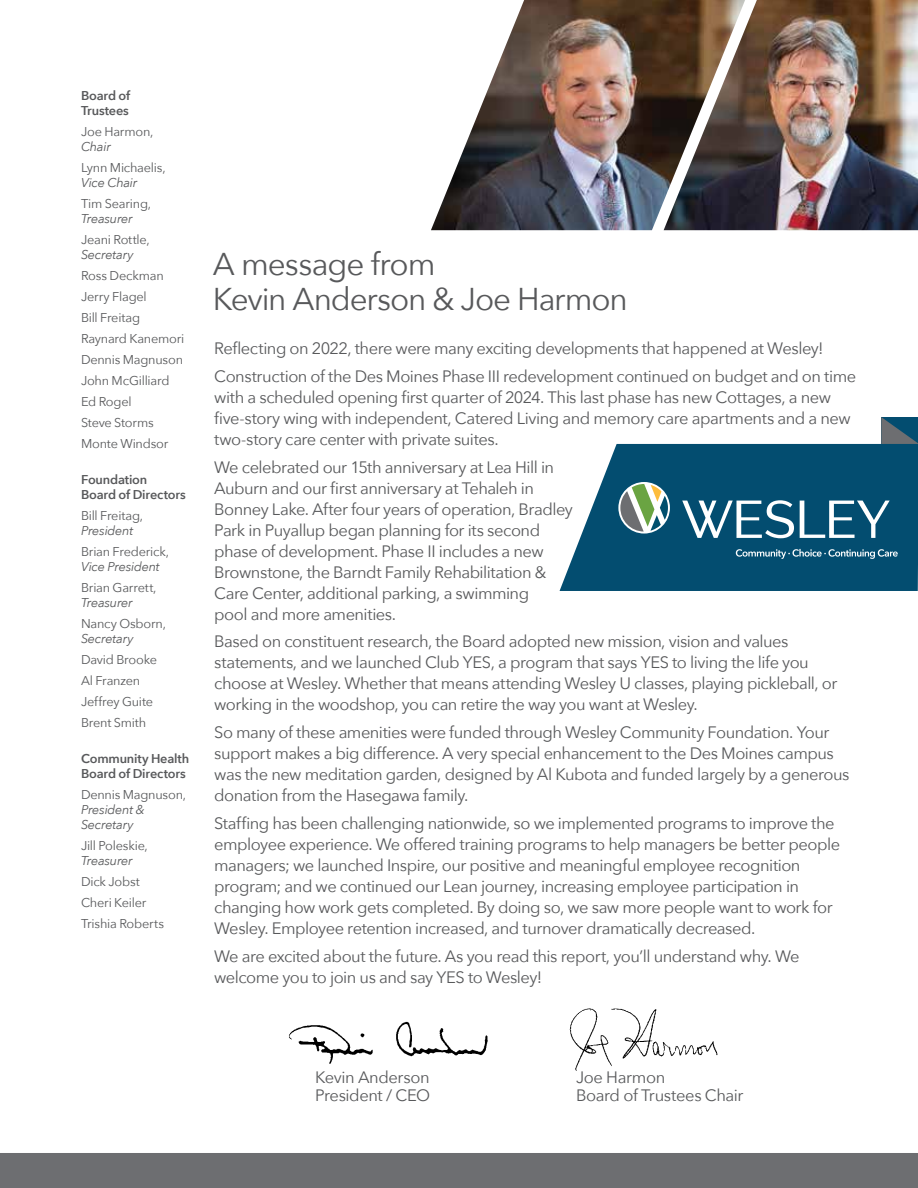
<style>
.page{position:relative;width:918px;height:1188px;background:#fff}
.page>*{position:absolute;margin:0;border:0;box-sizing:border-box;transform-origin:0 0}
.t1{font:31.5px/34.5px "Avenir Next";letter-spacing:-.035em;color:#58595b}
.t2{font:16.5px/21px "Avenir Next";letter-spacing:-.03em;color:#58595b}
.t3{font:12.75px/21px "Avenir Next";letter-spacing:-.02em;color:#58595b}
.t4{font:italic 12.75px/15px "Avenir Next";letter-spacing:-.02em;color:#58595b}
.t5{font:600 12.75px/15px "Avenir Next";letter-spacing:-.01em;color:#58595b}
</style>
<div class="page">
<img style="left:745px;top:0;width:173px;height:230px">
<img style="left:289px;top:1021px;width:199px;height:43px">
<img style="left:431px;top:0;width:314px;height:230px">
<img style="left:569px;top:1008px;width:149px;height:63px">
<svg style="left:881px;top:417px;width:37px;height:27px"></svg>
<svg style="left:560px;top:444px;width:358px;height:147px;fill:#034d70"></svg>
<svg style="left:618px;top:482px;width:52px;height:52px"></svg>
<svg style="left:736px;top:549px;width:162px;height:10px"></svg>
<svg style="left:682px;top:500px;width:112px;height:38px"></svg>
<svg style="left:800px;top:501px;width:90px;height:37px"></svg>
<svg style="left:620px;top:484px;width:48px;height:48px"></svg>
<div style="left:0;top:1153px;width:918px;height:35px;background:#6d6e71"></div>
<p class="t5" style="left:81px;top:88px;width:51px">Board of<br>Trustees</p>
<p class="t3" style="left:81px;top:121px;width:74px">Joe Harmon,</p>
<p class="t4" style="left:81px;top:139px;width:31px">Chair</p>
<p class="t3" style="left:81px;top:157px;width:86px">Lynn Michaelis,</p>
<p class="t4" style="left:81px;top:175px;width:58px">Vice Chair</p>
<p class="t3" style="left:81px;top:193px;width:72px">Tim Searing,</p>
<p class="t4" style="left:81px;top:211px;width:53px">Treasurer</p>
<p class="t3" style="left:81px;top:229px;width:70px">Jeani Rottle,</p>
<p class="t4" style="left:81px;top:247px;width:54px">Secretary</p>
<p class="t3" style="left:81px;top:265px;width:105px">Ross Deckman<br>Jerry Flagel<br>Bill Freitag<br>Raynard Kanemori<br>Dennis Magnuson<br>John McGilliard<br>Ed Rogel<br>Steve Storms<br>Monte Windsor</p>
<p class="t5" style="left:81px;top:472px;width:106px">Foundation<br>Board of Directors</p>
<p class="t3" style="left:81px;top:505px;width:64px">Bill Freitag,</p>
<p class="t4" style="left:81px;top:523px;width:54px">President</p>
<p class="t3" style="left:81px;top:541px;width:90px">Brian Frederick,</p>
<p class="t4" style="left:81px;top:559px;width:80px">Vice President</p>
<p class="t3" style="left:81px;top:577px;width:77px">Brian Garrett,</p>
<p class="t4" style="left:81px;top:595px;width:53px">Treasurer</p>
<p class="t3" style="left:81px;top:613px;width:87px">Nancy Osborn,</p>
<p class="t4" style="left:81px;top:631px;width:54px">Secretary</p>
<p class="t3" style="left:81px;top:649px;width:78px">David Brooke<br>Al Franzen<br>Jeffrey Guite<br>Brent Smith</p>
<p class="t5" style="left:81px;top:751px;width:110px">Community Health<br>Board of Directors</p>
<p class="t3" style="left:81px;top:784px;width:107px">Dennis Magnuson,</p>
<p class="t4" style="left:81px;top:802px;width:65px">President &amp;<br>Secretary</p>
<p class="t3" style="left:81px;top:835px;width:68px">Jill Poleskie,</p>
<p class="t4" style="left:81px;top:853px;width:53px">Treasurer</p>
<p class="t3" style="left:81px;top:871px;width:85px">Dick Jobst<br>Cheri Keiler<br>Trishia Roberts</p>
<h1 class="t1" style="left:213px;top:246px;width:417px">A message from<br>Kevin Anderson &amp; Joe Harmon</h1>
<p class="t2" style="left:214px;top:334px;width:643px;line-height:27.8px">Reflecting on 2022, there were many exciting developments that happened at Wesley!<br>Construction of the Des Moines Phase III redevelopment continued on budget and on time</p>
<p class="t2" style="left:214px;top:386px;width:638px">with a scheduled opening first quarter of 2024. This last phase has new Cottages, a new five-story wing with independent, Catered Living and memory care apartments and a new two-story care center with private suites.</p>
<p class="t2" style="left:214px;top:456px;width:360px">We celebrated our 15th anniversary at Lea Hill in Auburn and our first anniversary at Tehaleh in Bonney Lake. After four years of operation, Bradley Park in Puyallup began planning for its second phase of development. Phase II includes a new Brownstone, the Barndt Family Rehabilitation &amp; Care Center, additional parking, a swimming<br>pool and more amenities.</p>
<p class="t2" style="left:214px;top:631px;width:625px">Based on constituent research, the Board adopted new mission, vision and values statements, and we launched Club YES, a program that says YES to living the life you choose at Wesley. Whether that means attending Wesley U classes, playing pickleball, or working in the woodshop, you can retire the way you want at Wesley.</p>
<p class="t2" style="left:214px;top:721px;width:637px">So many of these amenities were funded through Wesley Community Foundation. Your support makes a big difference. A very special enhancement to the Des Moines campus was the new meditation garden, designed by Al Kubota and funded largely by a generous donation from the Hasegawa family.</p>
<p class="t2" style="left:214px;top:812px;width:628px">Staffing has been challenging nationwide, so we implemented programs to improve the employee experience. We offered training programs to help managers be better people managers; we launched Inspire, our positive and meaningful employee recognition program; and we continued our Lean journey, increasing employee participation in changing how work gets completed. By doing so, we saw more people want to work for Wesley. Employee retention increased, and turnover dramatically decreased.</p>
<p class="t2" style="left:214px;top:945px;width:587px">We are excited about the future. As you read this report, you’ll understand why. We welcome you to join us and say YES to Wesley!</p>
<p class="t2" style="left:315px;top:1067px;width:117px;line-height:18px">Kevin Anderson<br>President / CEO</p>
<p class="t2" style="left:576px;top:1067px;width:169px;line-height:18px">Joe Harmon<br>Board of Trustees Chair</p>
</div>
